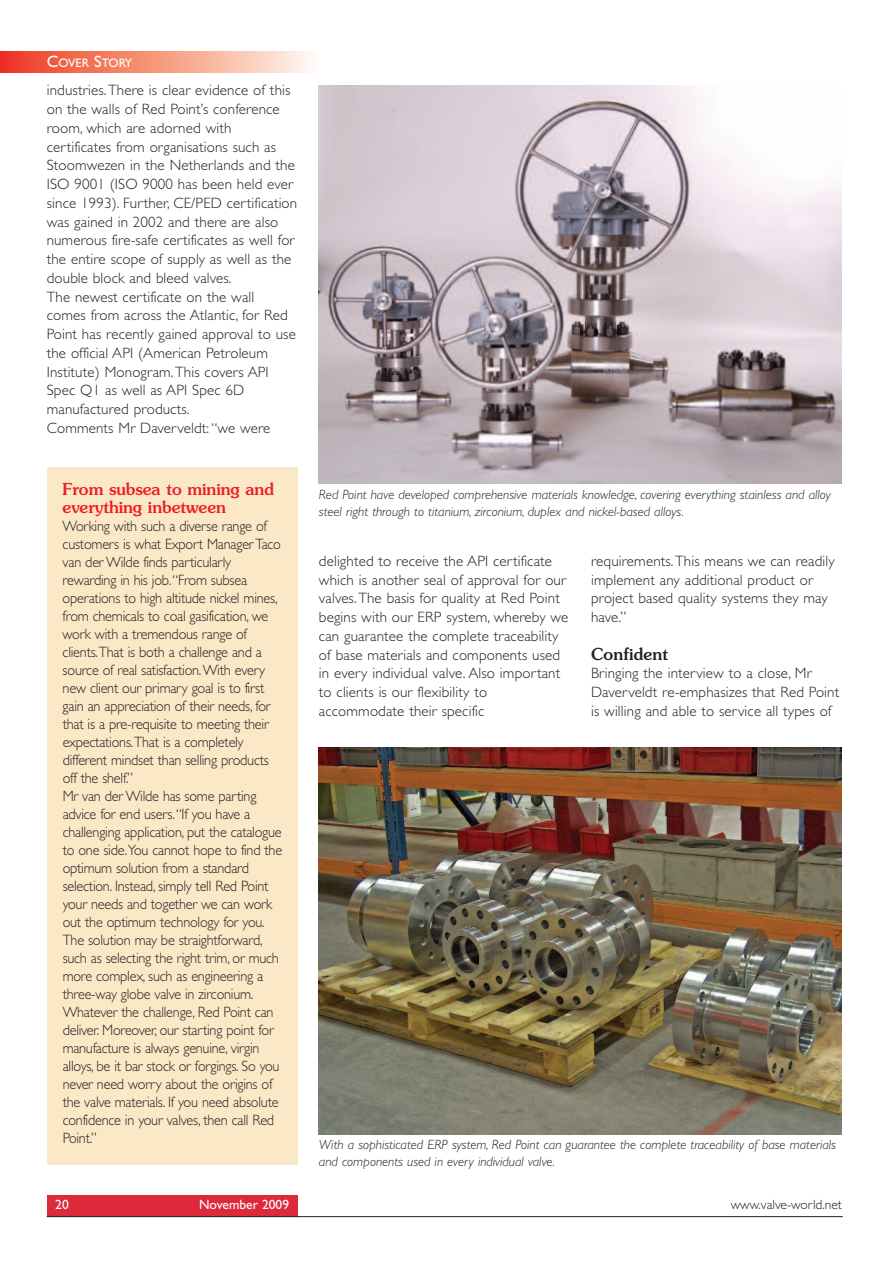
<style>
.page{position:relative;width:893px;height:1263px;background:#fff}
.page>*{position:absolute;margin:0;border:0;box-sizing:border-box;transform-origin:0 0}
.t1{font:500 16.5px/18.8px "Souvenir";color:#ee1d23}
.t2{font:500 16.5px "Souvenir";letter-spacing:.015em;color:#231f20}
.t3{font:300 15px/18.8px "Gill Sans";letter-spacing:-.005em;color:#231f20}
.t4{font:300 15px/18px "Gill Sans";letter-spacing:-.005em;color:#231f20;scale:.95 1}
.t5{font:italic 300 13.5px/16.5px "Gill Sans";color:#231f20}
.t6{font:300 13.5px "Gill Sans";color:#231f20}
.t7{font:13.5px "Gill Sans";color:#fff}
.t8{font:12.3px "Gill Sans";letter-spacing:-.02em;color:#fff}
.s1{font-size:16.5px}
</style>
<div class="page">
<img style="left:0;top:51px;width:310px;height:22px">
<div style="left:47px;top:1195px;width:251px;height:21px;background:#dd2a3a"></div>
<hr style="left:47px;top:1216px;width:796px;height:1px;background:#231f20">
<img style="left:319px;top:85px;width:523px;height:398px">
<img style="left:319px;top:747px;width:523px;height:387px">
<div style="left:47px;top:468px;width:251px;height:697px;background:#fbe8c7"></div>
<p class="t8" style="left:47px;top:58px;width:87px"><span class="s1">C</span>OVER <span class="s1">S</span>TORY</p>
<p class="t3" style="left:47px;top:82px;width:252px">industries.There is clear evidence of this on the walls of Red Point’s conference room, which are adorned with certificates from organisations such as Stoomwezen in the Netherlands and the ISO 9001 (ISO 9000 has been held ever since 1993). Further, CE/PED certification was gained in 2002 and there are also numerous fire-safe certificates as well for the entire scope of supply as well as the double block and bleed valves.<br>The newest certificate on the wall<br>comes from across the Atlantic, for Red Point has recently gained approval to use the official API (American Petroleum Institute) Monogram.This covers API Spec Q1 as well as API Spec 6D manufactured products.<br>Comments Mr Daverveldt:“we were</p>
<p class="t1" style="left:63px;top:480px;width:213px">From subsea to mining and everything inbetween</p>
<p class="t4" style="left:63px;top:519px;width:233px">Working with such a diverse range of customers is what Export ManagerTaco van der Wilde finds particularly rewarding in his job.“From subsea operations to high altitude nickel mines, from chemicals to coal gasification, we work with a tremendous range of clients.That is both a challenge and a source of real satisfaction.With every new client our primary goal is to first gain an appreciation of their needs, for that is a pre-requisite to meeting their expectations.That is a completely different mindset than selling products off the shelf.”<br>Mr van der Wilde has some parting advice for end users.“If you have a challenging application, put the catalogue to one side.You cannot hope to find the optimum solution from a standard selection. Instead, simply tell Red Point your needs and together we can work out the optimum technology for you.<br>The solution may be straightforward, such as selecting the right trim, or much more complex, such as engineering a three-way globe valve in zirconium.<br>Whatever the challenge, Red Point can deliver. Moreover, our starting point for manufacture is always genuine, virgin alloys, be it bar stock or forgings. So you never need worry about the origins of the valve materials. If you need absolute confidence in your valves, then call Red Point.”</p>
<p class="t5" style="left:319px;top:488px;width:514px">Red Point have developed comprehensive materials knowledge, covering everything stainless and alloy steel right through to titanium, zirconium, duplex and nickel-based alloys.</p>
<p class="t3" style="left:319px;top:553px;width:251px">delighted to receive the API certificate which is another seal of approval for our valves.The basis for quality at Red Point begins with our ERP system, whereby we can guarantee the complete traceability of base materials and components used in every individual valve. Also important to clients is our flexibility to accommodate their specific</p>
<p class="t3" style="left:591px;top:553px;width:245px">requirements.This means we can readily implement any additional product or project based quality systems they may have.”</p>
<p class="t2" style="left:591px;top:647px;width:78px">Confident</p>
<p class="t3" style="left:591px;top:665px;width:250px">Bringing the interview to a close, Mr<br>Daverveldt re-emphasizes that Red Point is willing and able to service all types of</p>
<p class="t5" style="left:319px;top:1137px;width:519px">With a sophisticated ERP system, Red Point can guarantee the complete traceability of base materials and components used in every individual valve.</p>
<p class="t7" style="left:55px;top:1199px;width:15px">20</p>
<p class="t7" style="left:199px;top:1199px;width:92px">November 2009</p>
<p class="t6" style="left:731px;top:1199px;width:113px">www.valve-world.net</p>
</div>
